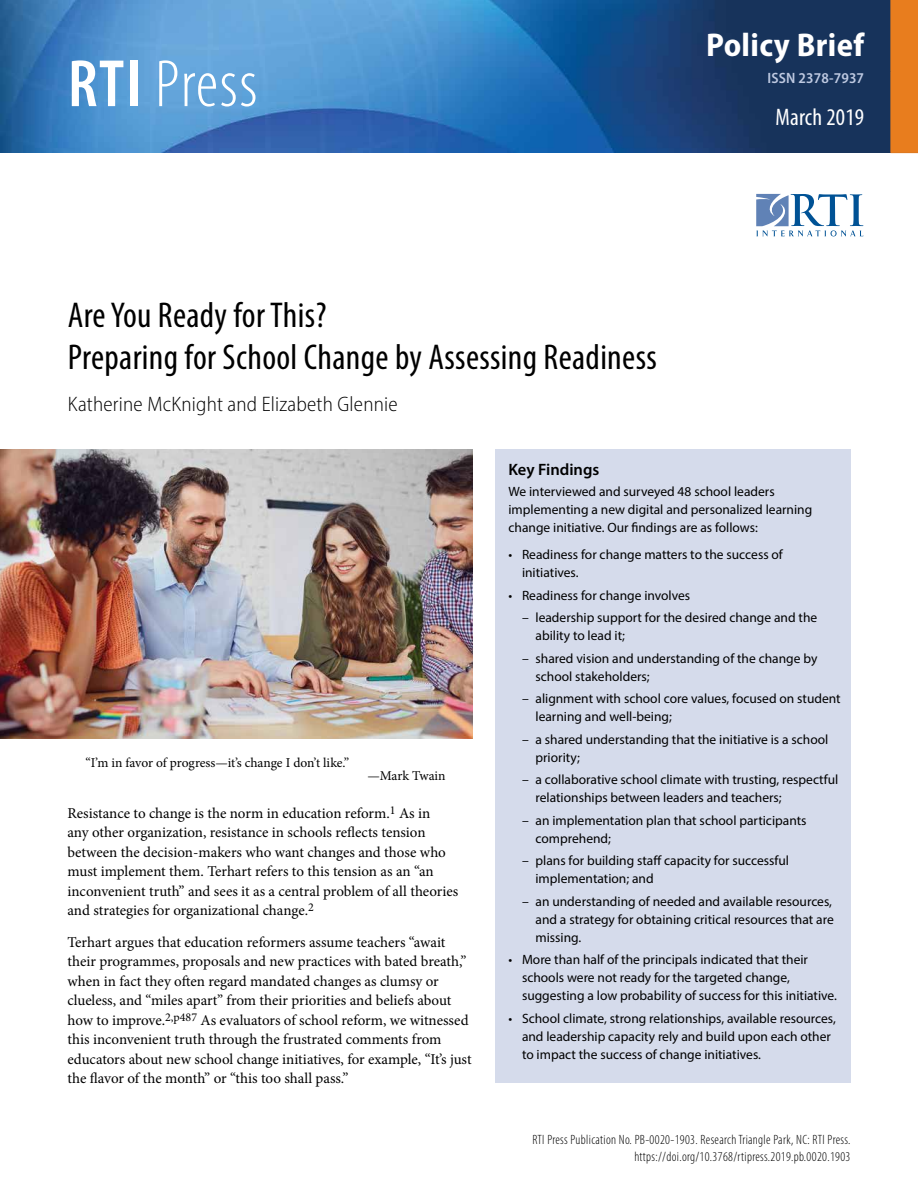
<style>
.page{position:relative;width:918px;height:1188px;background:#fff}
.page>*{position:absolute;margin:0;border:0;box-sizing:border-box;transform-origin:0 0}
.t1{font:300 condensed 67.5px "Myriad Pro";letter-spacing:.02em;color:#fff}
.cover-report-title{font:condensed 36px/42px "Myriad Pro";letter-spacing:.01em;color:#000}
.t2{font:700 semi-condensed 33px "Myriad Pro";letter-spacing:.01em;color:#fff}
.t3{font:condensed 24px "Myriad Pro";letter-spacing:.01em;color:#fff}
.t4{font:300 semi-condensed 21px "Myriad Pro";letter-spacing:.01em;color:#000}
.key-findings-title{font:600 16.5px "Myriad Pro";color:#000}
.body-text{font:15px/19.5px "Minion Pro";letter-spacing:-.005em;color:#000}
.t5{font:600 semi-condensed 15px "Myriad Pro";letter-spacing:.01em;color:#bec9e1}
.Key-findings_Level2{font:13.5px/18px "Myriad Pro";color:#000}
.key-findings-text{font:13.5px/18px "Myriad Pro";color:#000}
.t6{font:300 condensed 13.5px/16.5px "Myriad Pro";letter-spacing:.025em;color:#000;text-align:right}
.disp-quote{font:13.5px "Minion Pro";letter-spacing:-.01em;color:#000}
.disp-quote-attrib{font:13.5px "Minion Pro";letter-spacing:-.01em;color:#000}
.s1{font-weight:600}
</style>
<div class="page">
<img style="left:1px;top:0;width:890px;height:152px">
<div style="left:891px;top:0;width:27px;height:153px;background:#e87d1e"></div>
<svg style="left:756px;top:194px;width:108px;height:43px"></svg>
<img style="left:0;top:449px;width:472px;height:290px">
<div style="left:495px;top:449px;width:355px;height:634px;background:#d5dbeb"></div>
<h1 class="t1" style="left:68px;top:44px;width:191px"><span class="s1">RTI</span> Press</h1>
<h3 class="t2" style="left:706px;top:24px;width:159px">Policy Brief</h3>
<p class="t5" style="left:768px;top:69px;width:98px">ISSN 2378-7937</p>
<h3 class="t3" style="left:776px;top:103px;width:90px">March 2019</h3>
<p class="cover-report-title" style="left:68px;top:294px;width:591px">Are You Ready for This?<br>Preparing for School Change by Assessing Readiness</p>
<h1 class="t4" style="left:68px;top:391px;width:331px">Katherine McKnight and Elizabeth Glennie</h1>
<p class="disp-quote" style="left:86px;top:753px;width:265px">“I’m in favor of progress—it’s change I don’t like.”</p>
<p class="disp-quote-attrib" style="left:367px;top:767px;width:80px">—Mark Twain</p>
<p class="body-text" style="left:67px;top:803px;width:392px">Resistance to change is the norm in education reform.<sup>1</sup> As in<br>any other organization, resistance in schools reflects tension between the decision-makers who want changes and those who must implement them. Terhart refers to this tension as an “an inconvenient truth” and sees it as a central problem of all theories and strategies for organizational change.<sup>2</sup></p>
<p class="body-text" style="left:67px;top:932px;width:406px">Terhart argues that education reformers assume teachers “await their programmes, proposals and new practices with bated breath,” when in fact they often regard mandated changes as clumsy or clueless, and “miles apart” from their priorities and beliefs about how to improve.<sup>2,p487</sup> As evaluators of school reform, we witnessed this inconvenient truth through the frustrated comments from educators about new school change initiatives, for example, “It’s just the flavor of the month” or “this too shall pass.”</p>
<p class="key-findings-title" style="left:508px;top:459px;width:92px">Key Findings</p>
<p class="key-findings-text" style="left:508px;top:482px;width:305px">We interviewed and surveyed 48 school leaders implementing a new digital and personalized learning change initiative. Our findings are as follows:</p>
<p class="key-findings-text" style="left:522px;top:545px;width:262px;text-indent:-14px">• Readiness for change matters to the success of initiatives.</p>
<p class="key-findings-text" style="left:508px;top:586px;width:183px">• Readiness for change involves</p>
<p class="Key-findings_Level2" style="left:536px;top:608px;width:283px;text-indent:-14px">– leadership support for the desired change and the ability to lead it;</p>
<p class="Key-findings_Level2" style="left:536px;top:649px;width:283px;text-indent:-14px">– shared vision and understanding of the change by school stakeholders;</p>
<p class="Key-findings_Level2" style="left:536px;top:689px;width:307px;text-indent:-14px">– alignment with school core values, focused on student learning and well-being;</p>
<p class="Key-findings_Level2" style="left:536px;top:730px;width:294px;text-indent:-14px">– a shared understanding that the initiative is a school priority;</p>
<p class="Key-findings_Level2" style="left:536px;top:770px;width:304px;text-indent:-14px">– a collaborative school climate with trusting, respectful relationships between leaders and teachers;</p>
<p class="Key-findings_Level2" style="left:536px;top:811px;width:273px;text-indent:-14px">– an implementation plan that school participants comprehend;</p>
<p class="Key-findings_Level2" style="left:536px;top:851px;width:255px;text-indent:-14px">– plans for building staff capacity for successful implementation; and</p>
<p class="Key-findings_Level2" style="left:536px;top:892px;width:300px;text-indent:-14px">– an understanding of needed and available resources, and a strategy for obtaining critical resources that are missing.</p>
<p class="key-findings-text" style="left:522px;top:950px;width:317px;text-indent:-14px">• More than half of the principals indicated that their schools were not ready for the targeted change, suggesting a low probability of success for this initiative.</p>
<p class="key-findings-text" style="left:522px;top:1009px;width:315px;text-indent:-14px">• School climate, strong relationships, available resources, and leadership capacity rely and build upon each other to impact the success of change initiatives.</p>
<p class="t6" style="left:532px;top:1131px;width:320px">RTI Press Publication No. PB-0020-1903. Research Triangle Park, NC: RTI Press. https://doi.org/10.3768/rtipress.2019.pb.0020.1903</p>
</div>
